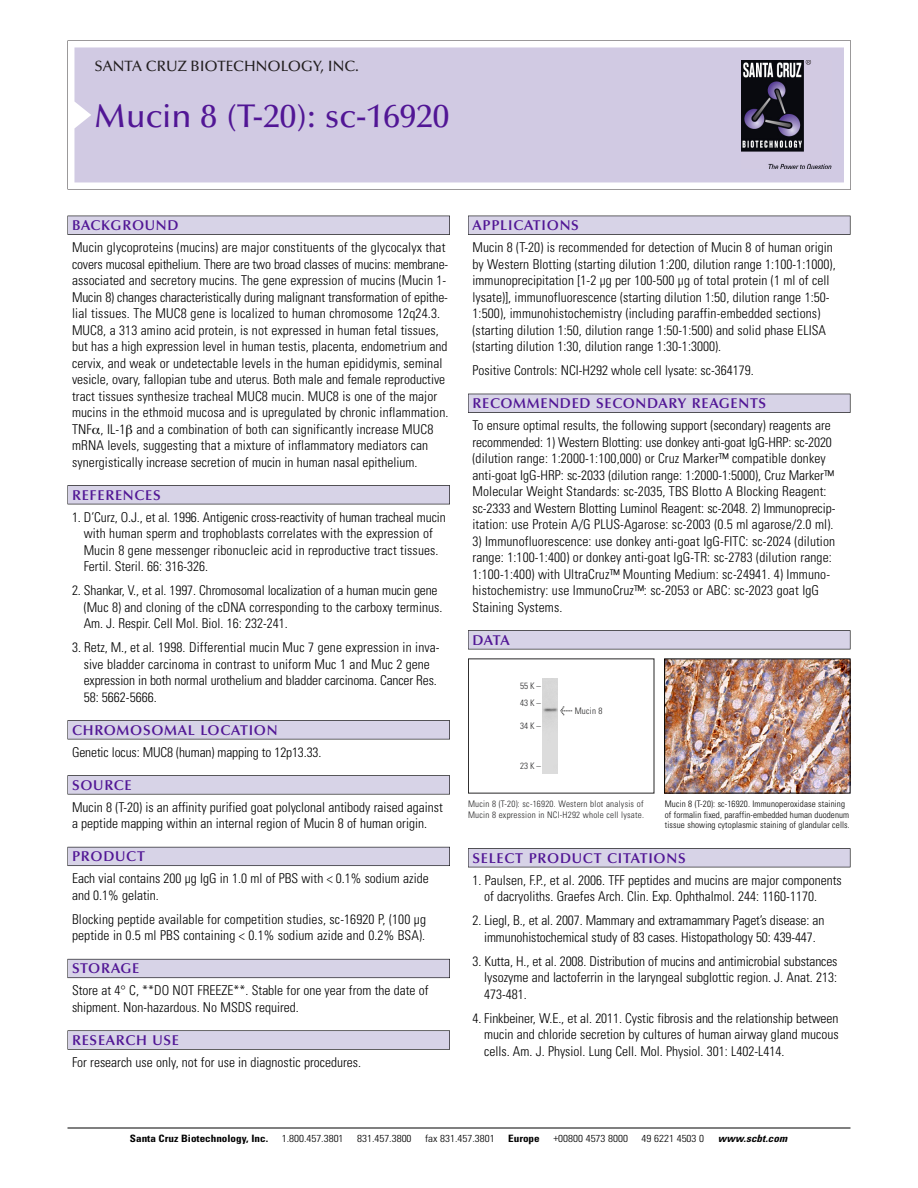
<style>
.page{position:relative;width:918px;height:1188px;background:#fff}
.page>*{position:absolute;margin:0;border:0;box-sizing:border-box;transform-origin:0 0}
.t1{font:500 33px "Optima";color:#511695}
.t2{font:500 15px "Optima";color:#231f20}
.t3{font:600 14.25px "Optima";letter-spacing:.05em;color:#511695}
.t4{font:300 condensed 13.5px/16.5px "Univers";letter-spacing:.005em;color:#000}
.t5{font:300 condensed 10.2px "Univers";color:#000;scale:1.1 1}
.t6{font:700 condensed 10.2px "Univers";color:#000;scale:1.1 1}
.t7{font:italic 700 condensed 10.2px "Univers";letter-spacing:.005em;color:#000;scale:1.1 1}
.t8{font:300 condensed 9px/10.5px "Univers";letter-spacing:.015em;color:#000}
.t9{font:9px/10.5px "Univers Condensed Light+UTYTGY";letter-spacing:.025em;color:#272627}
.s1{font-family:"Meta Plus Book Roman+HPCTUS";font-size:10.5px}
</style>
<div class="page">
<svg style="left:68px;top:40px;width:783px;height:149px"></svg>
<div style="left:74px;top:47px;width:770px;height:135px;background:#d1cae3"></div>
<img style="left:741px;top:60px;width:90px;height:108px">
<div style="left:68px;top:216px;width:382px;height:19px;background:#525155"></div>
<div style="left:68px;top:216px;width:381px;height:18px;background:#d7d3e7"></div>
<div style="left:68px;top:485px;width:382px;height:19px;background:#525155"></div>
<div style="left:68px;top:486px;width:381px;height:18px;background:#d7d3e7"></div>
<div style="left:68px;top:720px;width:382px;height:19px;background:#545357"></div>
<div style="left:68px;top:721px;width:381px;height:18px;background:#d7d3e7"></div>
<div style="left:68px;top:775px;width:382px;height:19px;background:#575759"></div>
<div style="left:68px;top:776px;width:381px;height:18px;background:#d7d3e7"></div>
<div style="left:68px;top:847px;width:382px;height:19px;background:#5b5a62"></div>
<div style="left:68px;top:847px;width:381px;height:18px;background:#d7d3e7"></div>
<div style="left:68px;top:959px;width:382px;height:19px;background:#66646e"></div>
<div style="left:68px;top:959px;width:381px;height:18px;background:#d7d3e7"></div>
<div style="left:68px;top:1030px;width:382px;height:20px;background:#616161"></div>
<div style="left:68px;top:1031px;width:381px;height:18px;background:#d7d3e7"></div>
<div style="left:468px;top:216px;width:382px;height:19px;background:#525155"></div>
<div style="left:468px;top:216px;width:382px;height:18px;background:#d7d3e7"></div>
<div style="left:468px;top:394px;width:382px;height:19px;background:#515055"></div>
<div style="left:468px;top:394px;width:382px;height:18px;background:#d7d3e7"></div>
<div style="left:468px;top:630px;width:382px;height:19px;background:#545357"></div>
<div style="left:468px;top:631px;width:382px;height:18px;background:#d7d3e7"></div>
<div style="left:468px;top:848px;width:382px;height:19px;background:#525155"></div>
<div style="left:468px;top:849px;width:382px;height:18px;background:#d7d3e7"></div>
<hr style="left:68px;top:1128px;width:782px;height:1px;background:#000">
<div style="left:542px;top:678px;width:16px;height:95px;background:#d9d9d9"></div>
<img style="left:666px;top:660px;width:182px;height:132px">
<p class="t2" style="left:94px;top:61px;width:266px">SANTA CRUZ BIOTECHNOLOGY, INC.</p>
<h1 class="t1" style="left:94px;top:103px;width:356px">Mucin 8 (T-20): sc-16920</h1>
<p class="t3" style="left:72px;top:219px;width:108px">BACKGROUND</p>
<p class="t4" style="left:72px;top:240px;width:378px">Mucin glycoproteins (mucins) are major constituents of the glycocalyx that covers mucosal epithelium. There are two broad classes of mucins: membrane&shy;associated and secretory mucins. The gene expression of mucins (Mucin 1- Mucin 8) changes characteristically during malignant transformation of epithe&shy;lial tissues. The MUC8 gene is localized to human chromosome 12q24.3.<br>MUC8, a 313 amino acid protein, is not expressed in human fetal tissues, but has a high expression level in human testis, placenta, endometrium and cervix, and weak or undetectable levels in the human epididymis, seminal vesicle, ovary, fallopian tube and uterus. Both male and female reproductive tract tissues synthesize tracheal MUC8 mucin. MUC8 is one of the major mucins in the ethmoid mucosa and is upregulated by chronic inflammation.<br>TNF , IL-1 and a combination of both can significantly increase MUC8 mRNA levels, suggesting that a mixture of inflammatory mediators can synergistically increase secretion of mucin in human nasal epithelium.</p>
<p class="t3" style="left:72px;top:489px;width:90px">REFERENCES</p>
<p class="t4" style="left:84px;top:510px;width:364px;text-indent:-12px">1. D’Curz, O.J., et al. 1996. Antigenic cross-reactivity of human tracheal mucin with human sperm and trophoblasts correlates with the expression of Mucin 8 gene messenger ribonucleic acid in reproductive tract tissues.<br>Fertil. Steril. 66: 316-326.</p>
<p class="t4" style="left:84px;top:583px;width:360px;text-indent:-12px">2. Shankar, V., et al. 1997. Chromosomal localization of a human mucin gene (Muc 8) and cloning of the cDNA corresponding to the carboxy terminus.<br>Am. J. Respir. Cell Mol. Biol. 16: 232-241.</p>
<p class="t4" style="left:84px;top:640px;width:358px;text-indent:-12px">3. Retz, M., et al. 1998. Differential mucin Muc 7 gene expression in inva&shy;sive bladder carcinoma in contrast to uniform Muc 1 and Muc 2 gene expression in both normal urothelium and bladder carcinoma. Cancer Res.<br>58: 5662-5666.</p>
<p class="t3" style="left:72px;top:724px;width:207px">CHROMOSOMAL LOCATION</p>
<p class="t4" style="left:72px;top:745px;width:251px">Genetic locus: MUC8 (human) mapping to 12p13.33.</p>
<p class="t3" style="left:72px;top:779px;width:61px">SOURCE</p>
<p class="t4" style="left:72px;top:800px;width:372px">Mucin 8 (T-20) is an affinity purified goat polyclonal antibody raised against a peptide mapping within an internal region of Mucin 8 of human origin.</p>
<p class="t3" style="left:72px;top:851px;width:74px">PRODUCT</p>
<p class="t4" style="left:72px;top:871px;width:358px">Each vial contains 200 µg IgG in 1.0 ml of PBS with &lt; 0.1% sodium azide and 0.1% gelatin.</p>
<p class="t4" style="left:72px;top:912px;width:356px">Blocking peptide available for competition studies, sc-16920 P, (100 µg peptide in 0.5 ml PBS containing &lt; 0.1% sodium azide and 0.2% BSA).</p>
<p class="t3" style="left:72px;top:963px;width:69px">STORAGE</p>
<p class="t4" style="left:72px;top:983px;width:358px">Store at 4° C, **DO NOT FREEZE**. Stable for one year from the date of shipment. Non-hazardous. No MSDS required.</p>
<p class="t3" style="left:72px;top:1034px;width:109px">RESEARCH USE</p>
<p class="t4" style="left:72px;top:1055px;width:290px">For research use only, not for use in diagnostic procedures.</p>
<p class="t3" style="left:473px;top:219px;width:108px">APPLICATIONS</p>
<p class="t4" style="left:473px;top:240px;width:365px">Mucin 8 (T-20) is recommended for detection of Mucin 8 of human origin by Western Blotting (starting dilution 1:200, dilution range 1:100-1:1000), immunoprecipitation [1-2 µg per 100-500 µg of total protein (1 ml of cell lysate)], immunofluorescence (starting dilution 1:50, dilution range 1:50- 1:500), immunohistochemistry (including paraffin-embedded sections) (starting dilution 1:50, dilution range 1:50-1:500) and solid phase ELISA (starting dilution 1:30, dilution range 1:30-1:3000).</p>
<p class="t4" style="left:473px;top:363px;width:283px">Positive Controls: NCI-H292 whole cell lysate: sc-364179.</p>
<p class="t3" style="left:473px;top:398px;width:295px">RECOMMENDED SECONDARY REAGENTS</p>
<p class="t4" style="left:473px;top:418px;width:364px">To ensure optimal results, the following support (secondary) reagents are recommended: 1) Western Blotting: use donkey anti-goat IgG-HRP: sc-2020 (dilution range: 1:2000-1:100,000) or Cruz Marker™ compatible donkey anti-goat IgG-HRP: sc-2033 (dilution range: 1:2000-1:5000), Cruz Marker™ Molecular Weight Standards: sc-2035, TBS Blotto A Blocking Reagent: sc-2333 and Western Blotting Luminol Reagent: sc-2048. 2) Immunoprecip&shy;itation: use Protein A/G PLUS-Agarose: sc-2003 (0.5 ml agarose/2.0 ml).</p>
<p class="t4" style="left:473px;top:534px;width:364px">3) Immunofluorescence: use donkey anti-goat IgG-FITC: sc-2024 (dilution range: 1:100-1:400) or donkey anti-goat IgG-TR: sc-2783 (dilution range:<br>1:100-1:400) with UltraCruz™ Mounting Medium: sc-24941. 4) Immuno&shy;histochemistry: use ImmunoCruz™: sc-2053 or ABC: sc-2023 goat IgG Staining Systems.</p>
<p class="t3" style="left:473px;top:634px;width:39px">DATA</p>
<p class="t9" style="left:520px;top:679px;width:22px;line-height:16.5px">55K–<br>43K–</p>
<p class="t9" style="left:520px;top:721px;width:22px">34K–</p>
<p class="t9" style="left:520px;top:761px;width:22px">23K–</p>
<p class="t9" style="left:560px;top:706px;width:44px"><span class="s1">&lt;</span> Mucin 8</p>
<p class="t9" style="left:468px;top:800px;width:178px">Mucin 8 (T-20): sc-16920. Western blot analysis of<br>Mucin 8 expression in NCI-H292 whole cell lysate.</p>
<p class="t8" style="left:665px;top:800px;width:187px">Mucin 8 (T-20): sc-16920. Immunoperoxidase staining of formalin fixed, paraffin-embedded human duodenum tissue showing cytoplasmic staining of glandular cells.</p>
<p class="t3" style="left:473px;top:852px;width:215px">SELECT PRODUCT CITATIONS</p>
<p class="t4" style="left:484px;top:873px;width:359px;text-indent:-12px">1. Paulsen, F.P., et al. 2006. TFF peptides and mucins are major components of dacryoliths. Graefes Arch. Clin. Exp. Ophthalmol. 244: 1160-1170.</p>
<p class="t4" style="left:473px;top:913px;width:353px;text-align:center">2. Liegl, B., et al. 2007. Mammary and extramammary Paget’s disease: an immunohistochemical study of 83 cases. Histopathology 50: 439-447.</p>
<p class="t4" style="left:484px;top:954px;width:355px;text-align:justify;text-indent:-12px">3. Kutta, H., et al. 2008. Distribution of mucins and antimicrobial substances lysozyme and lactoferrin in the laryngeal subglottic region. J. Anat. 213:<br>473-481.</p>
<p class="t4" style="left:484px;top:1011px;width:356px;text-align:justify;text-indent:-12px">4. Finkbeiner, W.E., et al. 2011. Cystic fibrosis and the relationship between mucin and chloride secretion by cultures of human airway gland mucous cells. Am. J. Physiol. Lung Cell. Mol. Physiol. 301: L402-L414.</p>
<p class="t6" style="left:130px;top:1135px;width:127px">Santa Cruz Biotechnology, Inc.</p>
<p class="t5" style="left:282px;top:1135px;width:58px">1.800.457.3801</p>
<p class="t5" style="left:357px;top:1135px;width:51px">831.457.3800</p>
<p class="t5" style="left:425px;top:1135px;width:65px">fax 831.457.3801</p>
<p class="t6" style="left:508px;top:1135px;width:30px">Europe</p>
<p class="t5" style="left:553px;top:1135px;width:69px">+00800 4573 8000</p>
<p class="t5" style="left:642px;top:1135px;width:58px">49 6221 4503 0</p>
<p class="t7" style="left:718px;top:1135px;width:64px">www.scbt.com</p>
</div>
